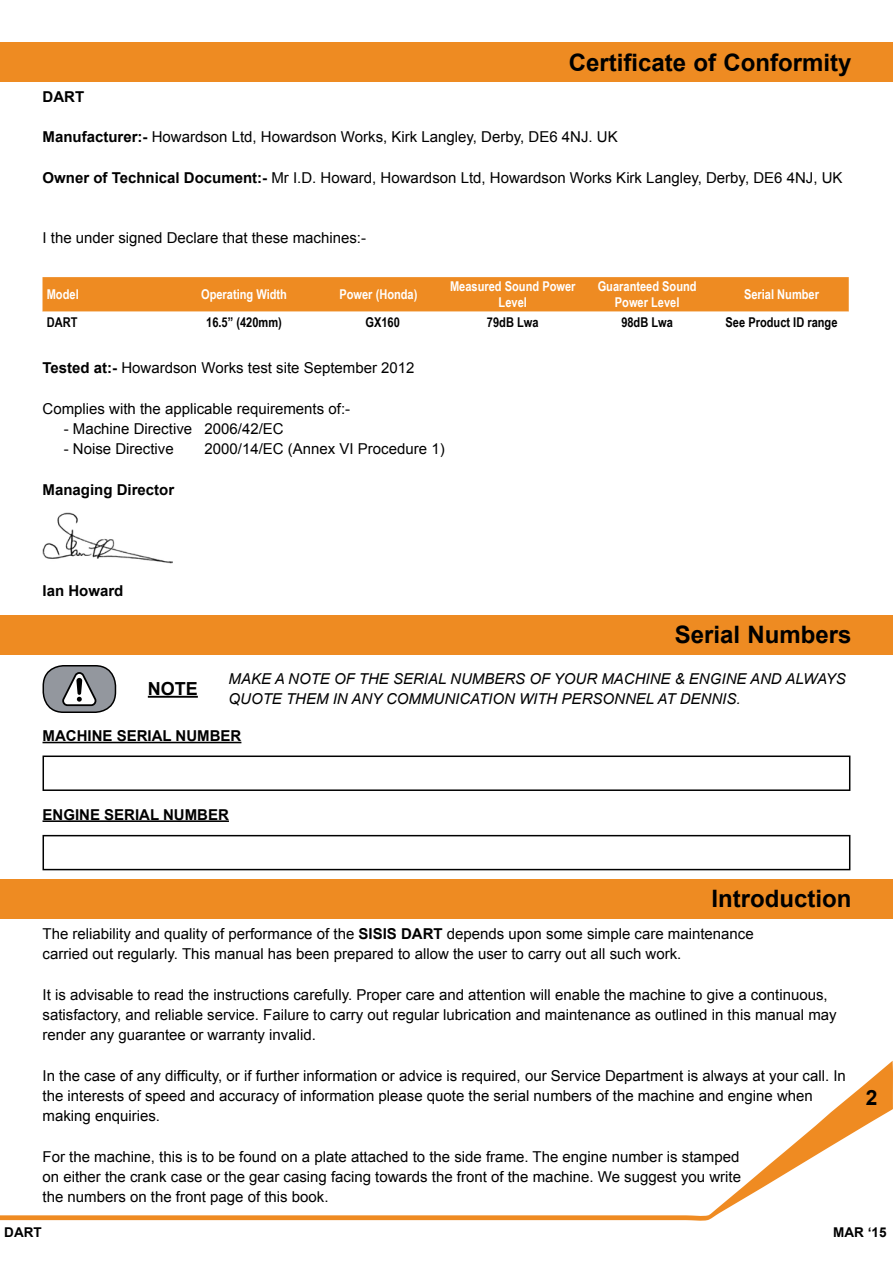
<style>
.page{position:relative;width:893px;height:1263px;background:#fff}
.page>*{position:absolute;margin:0;border:0;box-sizing:border-box;transform-origin:0 0}
.t1{font:700 24px "Arial";color:#000}
.t2{font:700 21px "Arial";color:#000}
.t3{font:700 18px "Arial";color:#000}
.t4{font:15px/20.2px "Arial";color:#000}
.t5{font:italic 15px/20.2px "Arial";color:#000}
.t6{font:700 15px "Arial";color:#000}
.t7{font:700 13.5px/16.2px "Arial Narrow";color:#fff;text-align:center}
.t8{font:700 13.5px "Arial Narrow";color:#000}
.t9{font:700 13.5px "Arial";color:#000}
.s1{font-weight:700}
</style>
<div class="page">
<svg style="left:0;top:1061px;width:893px;height:160px"></svg>
<div style="left:0;top:43px;width:893px;height:39px;background:#ee8b22"></div>
<div style="left:0;top:879px;width:893px;height:39px;background:#ee8b22"></div>
<div style="left:0;top:615px;width:893px;height:39px;background:#ee8b22"></div>
<hr style="left:43px;top:742px;width:198px;height:1px;background:#000">
<div style="left:43px;top:755px;width:807px;height:36px;border:2px solid #000"></div>
<hr style="left:148px;top:696px;width:50px;height:2px;background:#000">
<div style="left:43px;top:666px;width:72px;height:46px;background:#93979e;border-radius:20px"></div>
<div style="left:43px;top:665px;width:73px;height:48px;border:2px solid #000;border-radius:20px"></div>
<svg style="left:62px;top:672px;width:34px;height:34px"></svg>
<hr style="left:43px;top:820px;width:186px;height:2px;background:#000">
<div style="left:43px;top:277px;width:806px;height:35px;background:#ee8b22"></div>
<div style="left:43px;top:835px;width:807px;height:35px;border:2px solid #000"></div>
<img style="left:43px;top:513px;width:129px;height:51px">
<h1 class="t1" style="left:569px;top:46px;width:284px">Certificate of Conformity</h1>
<p class="t6" style="left:43px;top:86px;width:43px">DART</p>
<p class="t4" style="left:43px;top:127px;width:577px"><span class="s1">Manufacturer:-</span> Howardson Ltd, Howardson Works, Kirk Langley, Derby, DE6 4NJ. UK</p>
<p class="t4" style="left:43px;top:167px;width:801px"><span class="s1">Owner of Technical Document:-</span> Mr I.D. Howard, Howardson Ltd, Howardson Works Kirk Langley, Derby, DE6 4NJ, UK</p>
<p class="t4" style="left:43px;top:228px;width:325px">I the under signed Declare that these machines:-</p>
<p class="t7" style="left:47px;top:286px;width:33px">Model</p>
<p class="t7" style="left:201px;top:286px;width:88px">Operating Width</p>
<p class="t7" style="left:339px;top:286px;width:80px">Power (Honda)</p>
<p class="t7" style="left:450px;top:278px;width:127px">Measured Sound Power<br>Level</p>
<p class="t7" style="left:598px;top:278px;width:101px">Guaranteed Sound<br>Power Level</p>
<p class="t7" style="left:744px;top:286px;width:77px">Serial Number</p>
<p class="t8" style="left:47px;top:312px;width:32px">DART</p>
<p class="t8" style="left:206px;top:312px;width:77px">16.5” (420mm)</p>
<p class="t8" style="left:365px;top:312px;width:36px">GX160</p>
<p class="t8" style="left:487px;top:312px;width:53px">79dB Lwa</p>
<p class="t8" style="left:621px;top:312px;width:53px">98dB Lwa</p>
<p class="t8" style="left:726px;top:312px;width:113px">See Product ID range</p>
<p class="t4" style="left:43px;top:358px;width:374px"><span class="s1">Tested at:-</span> Howardson Works test site September 2012</p>
<p class="t4" style="left:43px;top:398px;width:309px">Complies with the applicable requirements of:-</p>
<p class="t4" style="left:64px;top:419px;width:221px">- Machine Directive 2006/42/EC</p>
<p class="t4" style="left:64px;top:439px;width:112px">- Noise Directive</p>
<p class="t4" style="left:205px;top:439px;width:242px">2000/14/EC (Annex VI Procedure 1)</p>
<p class="t6" style="left:43px;top:479px;width:133px">Managing Director</p>
<p class="t6" style="left:43px;top:581px;width:82px">Ian Howard</p>
<p class="t3" style="left:148px;top:676px;width:52px">NOTE</p>
<h1 class="t1" style="left:675px;top:619px;width:178px">Serial Numbers</h1>
<p class="t5" style="left:229px;top:669px;width:619px">MAKE A NOTE OF THE SERIAL NUMBERS OF YOUR MACHINE &amp; ENGINE AND ALWAYS<br>QUOTE THEM IN ANY COMMUNICATION WITH PERSONNEL AT DENNIS.</p>
<p class="t6" style="left:43px;top:726px;width:200px">MACHINE SERIAL NUMBER</p>
<p class="t6" style="left:43px;top:804px;width:188px">ENGINE SERIAL NUMBER</p>
<h1 class="t1" style="left:712px;top:883px;width:141px">Introduction</h1>
<p class="t4" style="left:43px;top:924px;width:713px">The reliability and quality of performance of the <span class="s1">SISIS DART</span> depends upon some simple care maintenance carried out regularly. This manual has been prepared to allow the user to carry out all such work.</p>
<p class="t4" style="left:43px;top:984px;width:796px">It is advisable to read the instructions carefully. Proper care and attention will enable the machine to give a continuous, satisfactory, and reliable service. Failure to carry out regular lubrication and maintenance as outlined in this manual may render any guarantee or warranty invalid.</p>
<p class="t4" style="left:43px;top:1065px;width:805px">In the case of any difficulty, or if further information or advice is required, our Service Department is always at your call. In the interests of speed and accuracy of information please quote the serial numbers of the machine and engine when making enquiries.</p>
<p class="t4" style="left:43px;top:1146px;width:700px;text-align:justify">For the machine, this is to be found on a plate attached to the side frame. The engine number is stamped on either the crank case or the gear casing facing towards the front of the machine. We suggest you write the numbers on the front page of this book.</p>
<h2 class="t2" style="left:866px;top:1083px;width:13px">2</h2>
<p class="t9" style="left:4px;top:1223px;width:39px">DART</p>
<p class="t9" style="left:833px;top:1223px;width:55px">MAR ‘15</p>
</div>
